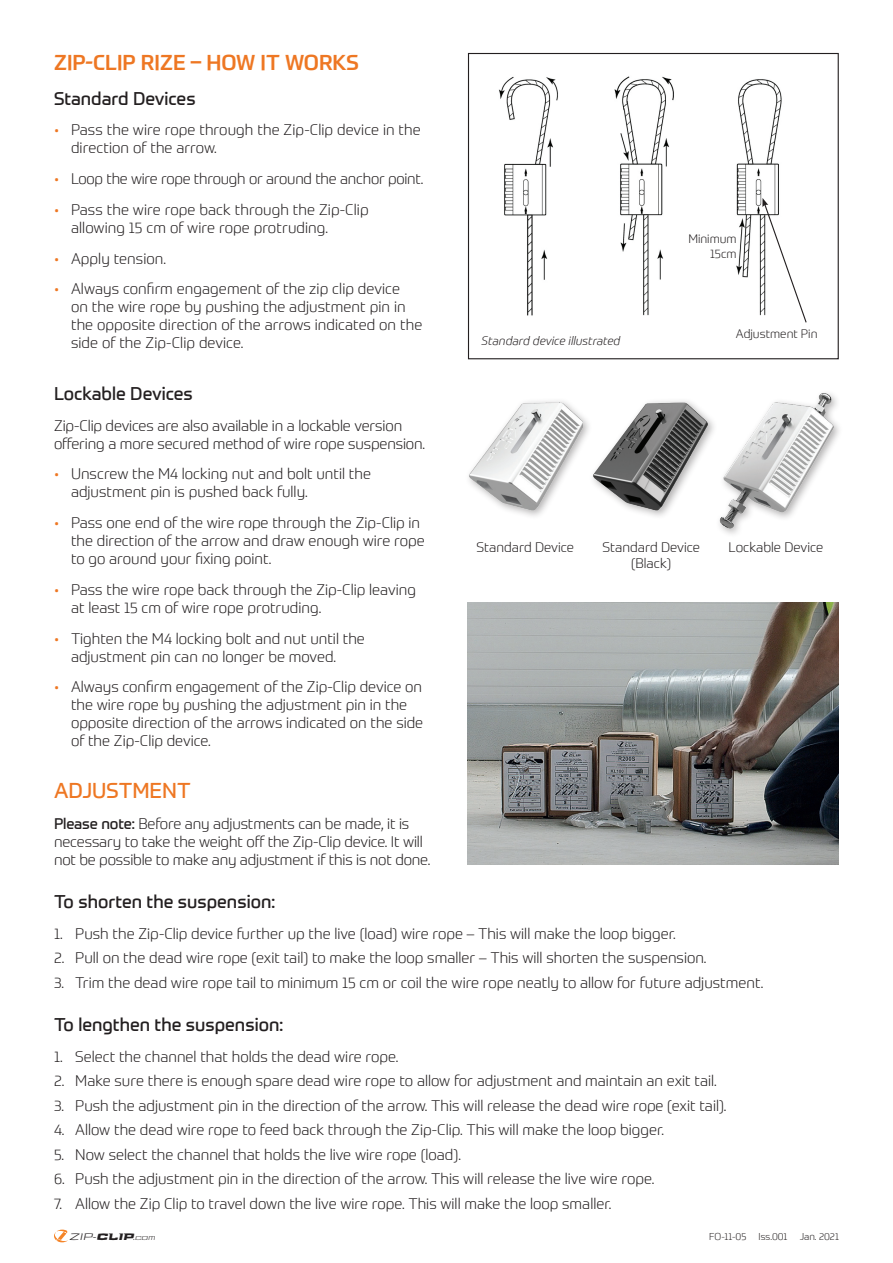
<style>
.page{position:relative;width:893px;height:1263px;background:#fff}
.page>*{position:absolute;margin:0;border:0;box-sizing:border-box;transform-origin:0 0}
.t1{font:500 21px "Prometo";color:#ee7723}
.t2{font:21px "Prometo";color:#ee7723}
.t3{font:18px "Prometo";color:#231f20}
.t4{font:300 15px/18px "Prometo";color:#231f20}
.t5{font:300 13.5px/16.2px "Prometo";color:#231f20;text-align:center}
.t6{font:italic 300 12px "Prometo";color:#231f20}
.t7{font:300 12px/14.4px "Prometo";color:#231f20;text-align:right}
.t8{font:10.8px "Aviano Future Regular Fast";color:#231f20}
.t9{font:300 9.75px "Prometo";color:#231f20}
.s1{color:#ee7723}
.s2{font-weight:400}
.s3{font-family:"Aviano Future Heavy Fast"}
.s4{font-size:6.3px}
</style>
<div class="page">
<svg style="left:54px;top:1229px;width:14px;height:13px"></svg>
<div style="left:465px;top:397px;width:128px;height:123px;background:#231f20;opacity:.35"></div>
<img style="left:468px;top:400px;width:115px;height:112px">
<div style="left:589px;top:397px;width:129px;height:123px;background:#fff"></div>
<img style="left:593px;top:401px;width:117px;height:111px">
<img style="left:713px;top:393px;width:126px;height:139px">
<img style="left:499px;top:76px;width:283px;height:240px">
<div style="left:468px;top:53px;width:371px;height:306px;border:1px solid #231f20"></div>
<svg style="left:762px;top:198px;width:45px;height:125px"></svg>
<img style="left:468px;top:603px;width:371px;height:261px">
<h1 class="t1" style="left:54px;top:50px;width:306px">ZIP-CLIP RIZE – HOW IT WORKS</h1>
<p class="t3" style="left:54px;top:87px;width:143px">Standard Devices</p>
<p class="t4" style="left:71px;top:121px;width:351px;text-indent:-17px"><span class="s1">•</span> Pass the wire rope through the Zip-Clip device in the direction of the arrow.</p>
<p class="t4" style="left:54px;top:170px;width:371px"><span class="s1">•</span> Loop the wire rope through or around the anchor point.</p>
<p class="t4" style="left:71px;top:200px;width:299px;text-indent:-17px"><span class="s1">•</span> Pass the wire rope back through the Zip-Clip allowing 15 cm of wire rope protruding.</p>
<p class="t4" style="left:54px;top:249px;width:114px"><span class="s1">•</span> Apply tension.</p>
<p class="t4" style="left:71px;top:280px;width:353px;text-indent:-17px"><span class="s1">•</span> Always confirm engagement of the zip clip device<br>on the wire rope by pushing the adjustment pin in the opposite direction of the arrows indicated on the side of the Zip-Clip device.</p>
<p class="t3" style="left:54px;top:382px;width:140px">Lockable Devices</p>
<p class="t4" style="left:54px;top:416px;width:373px">Zip-Clip devices are also available in a lockable version offering a more secured method of wire rope suspension.</p>
<p class="t4" style="left:71px;top:465px;width:301px;text-indent:-17px"><span class="s1">•</span> Unscrew the M4 locking nut and bolt until the adjustment pin is pushed back fully.</p>
<p class="t4" style="left:71px;top:514px;width:355px;text-indent:-17px"><span class="s1">•</span> Pass one end of the wire rope through the Zip-Clip in the direction of the arrow and draw enough wire rope to go around your fixing point.</p>
<p class="t4" style="left:71px;top:580px;width:346px;text-indent:-17px"><span class="s1">•</span> Pass the wire rope back through the Zip-Clip leaving at least 15 cm of wire rope protruding.</p>
<p class="t4" style="left:71px;top:629px;width:295px;text-indent:-17px"><span class="s1">•</span> Tighten the M4 locking bolt and nut until the adjustment pin can no longer be moved.</p>
<p class="t4" style="left:71px;top:678px;width:354px;text-indent:-17px"><span class="s1">•</span> Always confirm engagement of the Zip-Clip device on the wire rope by pushing the adjustment pin in the opposite direction of the arrows indicated on the side of the Zip-Clip device.</p>
<p class="t6" style="left:482px;top:334px;width:140px">Standard device illustrated</p>
<p class="t7" style="left:688px;top:232px;width:50px">Minimum<br>15cm</p>
<p class="t7" style="left:736px;top:327px;width:83px">Adjustment Pin</p>
<p class="t5" style="left:476px;top:539px;width:99px">Standard Device</p>
<p class="t5" style="left:602px;top:539px;width:99px">Standard Device (Black)</p>
<p class="t5" style="left:729px;top:539px;width:96px">Lockable Device</p>
<h1 class="t2" style="left:54px;top:777px;width:138px">ADJUSTMENT</h1>
<p class="t4" style="left:54px;top:814px;width:378px"><span class="s2">Please note:</span> Before any adjustments can be made, it is necessary to take the weight off the Zip-Clip device. It will not be possible to make any adjustment if this is not done.</p>
<p class="t3" style="left:54px;top:890px;width:223px">To shorten the suspension:</p>
<p class="t4" style="left:54px;top:924px;width:623px">1. Push the Zip-Clip device further up the live (load) wire rope – This will make the loop bigger.</p>
<p class="t4" style="left:54px;top:949px;width:654px">2. Pull on the dead wire rope (exit tail) to make the loop smaller – This will shorten the suspension.</p>
<p class="t4" style="left:54px;top:973px;width:711px">3. Trim the dead wire rope tail to minimum 15 cm or coil the wire rope neatly to allow for future adjustment.</p>
<p class="t3" style="left:54px;top:1013px;width:231px">To lengthen the suspension:</p>
<p class="t4" style="left:54px;top:1047px;width:346px">1. Select the channel that holds the dead wire rope.</p>
<p class="t4" style="left:54px;top:1072px;width:664px">2. Make sure there is enough spare dead wire rope to allow for adjustment and maintain an exit tail.</p>
<p class="t4" style="left:54px;top:1096px;width:674px">3. Push the adjustment pin in the direction of the arrow. This will release the dead wire rope (exit tail).</p>
<p class="t4" style="left:54px;top:1121px;width:612px">4. Allow the dead wire rope to feed back through the Zip-Clip. This will make the loop bigger.</p>
<p class="t4" style="left:54px;top:1145px;width:408px">5. Now select the channel that holds the live wire rope (load).</p>
<p class="t4" style="left:54px;top:1170px;width:602px">6. Push the adjustment pin in the direction of the arrow. This will release the live wire rope.</p>
<p class="t4" style="left:54px;top:1194px;width:559px">7. Allow the Zip Clip to travel down the live wire rope. This will make the loop smaller.</p>
<p class="t8" style="left:69px;top:1231px;width:87px">ZIP-<span class="s3">CLIP</span>.<span class="s4">COM</span></p>
<p class="t9" style="left:709px;top:1230px;width:39px">FO-11-05</p>
<p class="t9" style="left:758px;top:1230px;width:30px">Iss.001</p>
<p class="t9" style="left:800px;top:1230px;width:41px">Jan. 2021</p>
</div>
